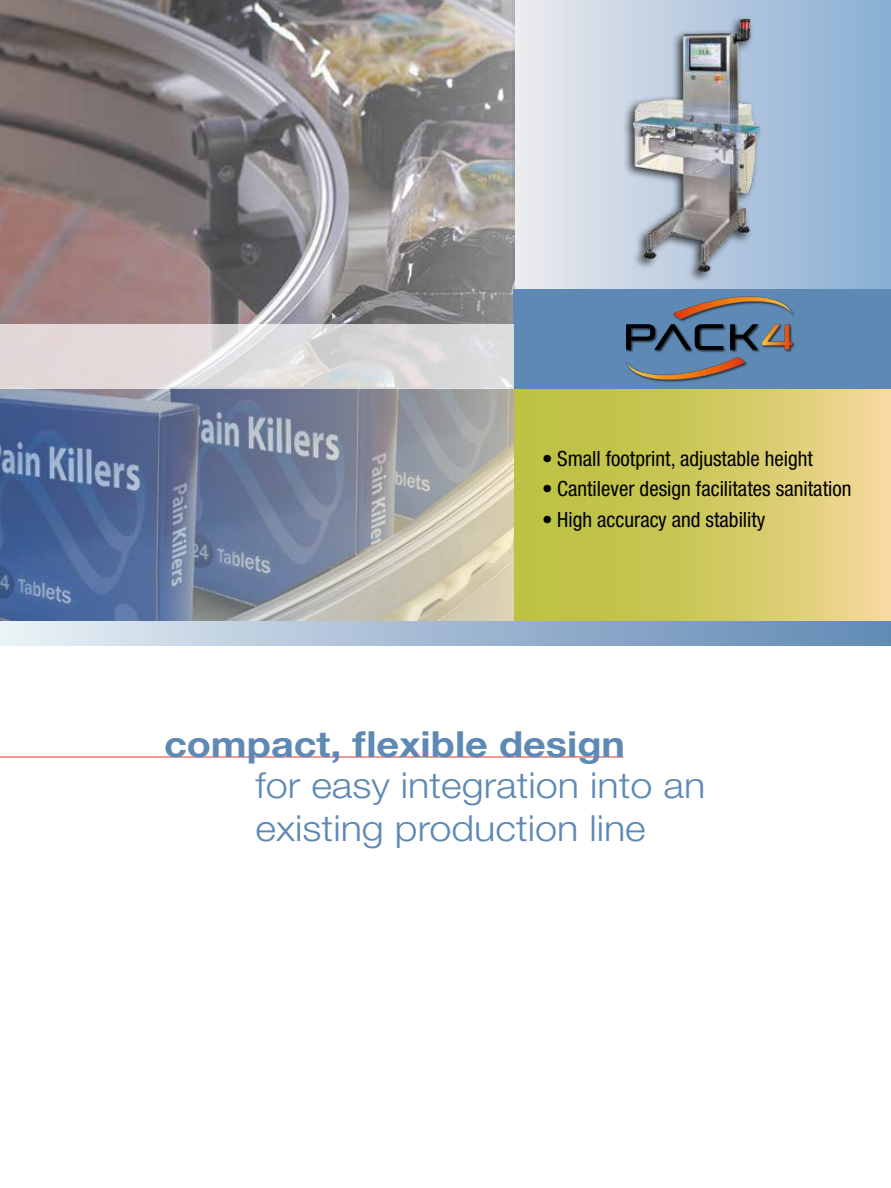
<style>
.page{position:relative;width:891px;height:1188px;background:#fff}
.page>*{position:absolute;margin:0;border:0;box-sizing:border-box;transform-origin:0 0}
.t1{font:300 36px/42px "Helvetica Neue LT Std";color:#5d89b4;scale:1.1 1}
.t2{font:700 36px "Helvetica Neue LT Std";color:#5d89b4;scale:1.1 1}
.t3{font:condensed 21px "Helvetica Neue LT Std";color:#000}
</style>
<div class="page">
<div style="left:513px;top:0;width:378px;height:291px;background:linear-gradient(to right,#eceaee,#88aed3)"></div>
<img style="left:0;top:0;width:515px;height:324px">
<div style="left:514px;top:389px;width:377px;height:233px;background:linear-gradient(to right,#b4be35,#efd693)"></div>
<svg style="left:0;top:389px;width:514px;height:233px;background:#808ca1"></svg>
<div style="left:0;top:622px;width:891px;height:23px;background:linear-gradient(to right,#e8eff4,#5e87b3)"></div>
<div style="left:514px;top:289px;width:377px;height:100px;background:#5d89b4"></div>
<svg style="left:0;top:324px;width:514px;height:65px;background:#dfdbdb"></svg>
<hr style="left:0;top:757px;width:623px;height:1px;background:#ee3134">
<div style="left:622px;top:15px;width:142px;height:268px;background:#000;opacity:.75"></div>
<img style="left:633px;top:19px;width:126px;height:252px">
<img style="left:626px;top:296px;width:169px;height:86px">
<p class="t3" style="left:542px;top:447px;width:272px">• Small footprint, adjustable height</p>
<p class="t3" style="left:542px;top:477px;width:311px">• Cantilever design facilitates sanitation</p>
<p class="t3" style="left:542px;top:507px;width:225px">• High accuracy and stability</p>
<h1 class="t2" style="left:164px;top:722px;width:421px">compact, flexible design</h1>
<h1 class="t1" style="left:256px;top:764px;width:410px">for easy integration into an existing production line</h1>
</div>
